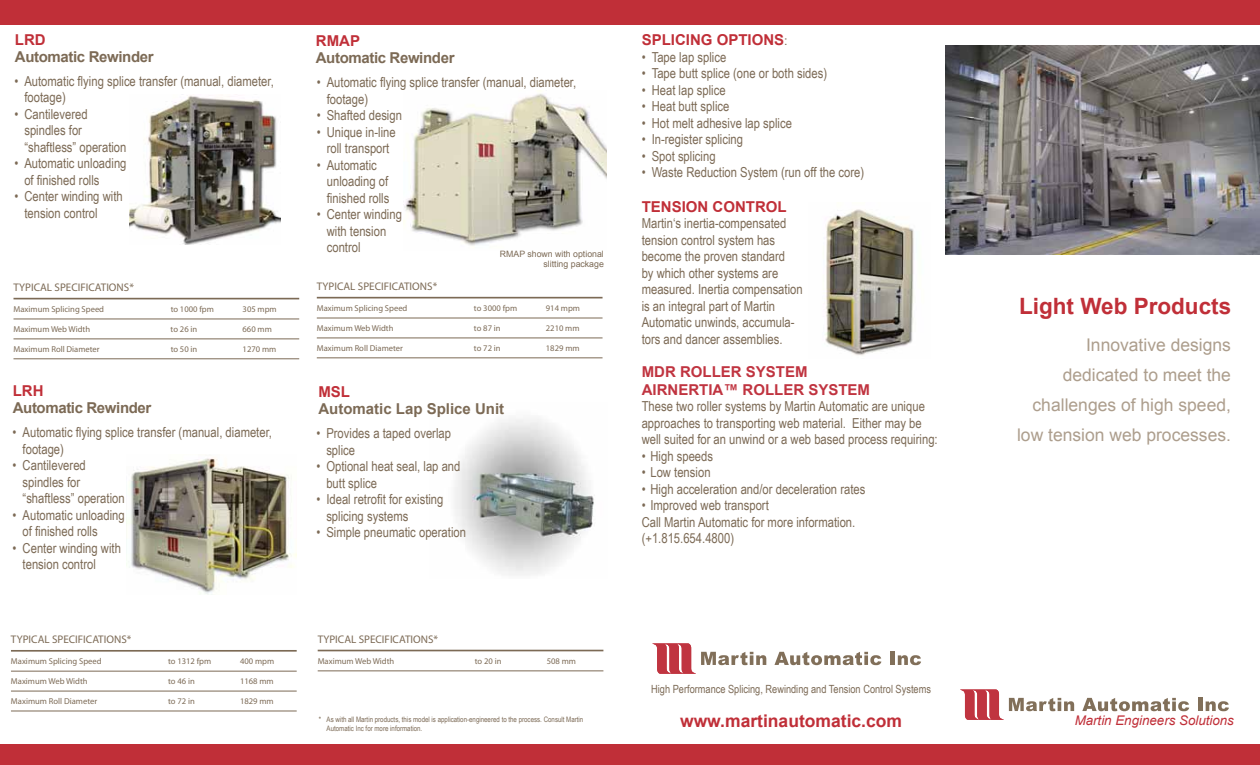
<style>
.page{position:relative;width:1260px;height:765px;background:#fff}
.page>*{position:absolute;margin:0;border:0;box-sizing:border-box;transform-origin:0 0}
.t1{font:700 22.5px "Arial";color:#c02f38}
.t2{font:17.5px/30px "Arial";color:#ad9e8d;text-align:right}
.t3{font:700 17.5px "Arial";color:#c02f38}
.t4{font:700 15px "Arial";letter-spacing:-.025em;color:#7c6a55}
.t5{font:700 15px "Arial";color:#c02f38}
.t6{font:700 15px/18px "Arial";color:#c03440}
.t7{font:700 15px "Arial";color:#7c6a55}
.t8{font:13.75px/16.5px "Arial Narrow";color:#7c6a55}
.t9{font:italic 13.38px "Arial";color:#c02f38}
.t10{font:11.25px "Arial Narrow";color:#7c6a55}
.t11{font:11.12px "Myriad Pro";color:#7c6a55}
.t12{font:8.75px/10.5px "Arial";color:#7c6a55;text-align:right}
.t13{font:8.62px "Myriad Pro";color:#7c6a55}
.t14{font:8.5px "Myriad Pro";color:#7c6a55}
.t15{font:7.5px/9px "Arial Narrow";color:#7c6a55}
.s1{font-weight:400;font-size:12.5px;color:#7c6a55}
</style>
<div class="page">
<img style="left:946px;top:46px;width:314px;height:209px">
<svg style="left:960px;top:689px;width:114px;height:31px"></svg>
<svg style="left:1082px;top:698px;width:107px;height:13px"></svg>
<hr style="left:1198px;top:698px;width:4px;height:13px;background:#816f59">
<svg style="left:1206px;top:701px;width:23px;height:10px"></svg>
<div style="left:0;top:0;width:1260px;height:24px;background:#c02f38"></div>
<div style="left:0;top:744px;width:1260px;height:21px;background:#c02f38"></div>
<svg style="left:652px;top:643px;width:114px;height:31px"></svg>
<svg style="left:774px;top:652px;width:107px;height:13px"></svg>
<hr style="left:891px;top:652px;width:4px;height:13px;background:#816f59">
<svg style="left:898px;top:655px;width:23px;height:10px"></svg>
<img style="left:403px;top:90px;width:203px;height:156px">
<img style="left:130px;top:94px;width:150px;height:150px">
<hr style="left:14px;top:298px;width:285px;height:1px;background:#7c6a55">
<hr style="left:14px;top:319px;width:285px;height:1px;background:#7c6a55">
<hr style="left:14px;top:338px;width:285px;height:1px;background:#7c6a55">
<hr style="left:14px;top:358px;width:285px;height:1px;background:#7c6a55">
<img style="left:127px;top:457px;width:170px;height:137px">
<hr style="left:11px;top:650px;width:286px;height:2px;background:#7c6a55">
<hr style="left:11px;top:671px;width:286px;height:1px;background:#7c6a55">
<hr style="left:11px;top:691px;width:286px;height:1px;background:#7c6a55">
<hr style="left:11px;top:711px;width:286px;height:1px;background:#7c6a55">
<img style="left:454px;top:419px;width:141px;height:156px">
<hr style="left:318px;top:650px;width:285px;height:1px;background:#7c6a55">
<hr style="left:318px;top:670px;width:285px;height:1px;background:#7c6a55">
<hr style="left:317px;top:297px;width:286px;height:1px;background:#7c6a55">
<hr style="left:317px;top:318px;width:286px;height:1px;background:#7c6a55">
<hr style="left:317px;top:338px;width:286px;height:1px;background:#7c6a55">
<hr style="left:317px;top:357px;width:286px;height:1px;background:#7c6a55">
<img style="left:825px;top:209px;width:89px;height:147px">
<p class="t5" style="left:15px;top:29px;width:32px">LRD</p>
<p class="t4" style="left:15px;top:47px;width:140px">Automatic Rewinder</p>
<p class="t8" style="left:24px;top:72px;width:251px;text-indent:-10px">• Automatic flying splice transfer (manual, diameter, footage)</p>
<p class="t8" style="left:24px;top:105px;width:104px;text-indent:-10px">• Cantilevered spindles for “shaftless” operation</p>
<p class="t8" style="left:24px;top:154px;width:104px;text-indent:-10px">• Automatic unloading of finished rolls</p>
<p class="t8" style="left:24px;top:187px;width:100px;text-indent:-10px">• Center winding with tension control</p>
<p class="t11" style="left:14px;top:281px;width:122px">TYPICAL SPECIFICATIONS*</p>
<p class="t14" style="left:14px;top:304px;width:92px">Maximum Splicing Speed</p>
<p class="t14" style="left:171px;top:304px;width:45px">to 1000 fpm</p>
<p class="t14" style="left:243px;top:304px;width:36px">305 mpm</p>
<p class="t14" style="left:13px;top:324px;width:78px">Maximum Web Width</p>
<p class="t14" style="left:171px;top:324px;width:28px">to 26 in</p>
<p class="t14" style="left:243px;top:324px;width:31px">660 mm</p>
<p class="t13" style="left:14px;top:344px;width:88px">Maximum Roll Diameter</p>
<p class="t13" style="left:171px;top:344px;width:28px">to 50 in</p>
<p class="t13" style="left:243px;top:344px;width:35px">1270 mm</p>
<p class="t5" style="left:13px;top:380px;width:32px">LRH</p>
<p class="t4" style="left:13px;top:397px;width:140px">Automatic Rewinder</p>
<p class="t8" style="left:23px;top:424px;width:251px;text-indent:-10px">• Automatic flying splice transfer (manual, diameter, footage)</p>
<p class="t8" style="left:23px;top:457px;width:104px;text-indent:-10px">• Cantilevered spindles for “shaftless” operation</p>
<p class="t8" style="left:23px;top:506px;width:104px;text-indent:-10px">• Automatic unloading of finished rolls</p>
<p class="t8" style="left:23px;top:539px;width:100px;text-indent:-10px">• Center winding with tension control</p>
<p class="t11" style="left:11px;top:633px;width:122px">TYPICAL SPECIFICATIONS*</p>
<p class="t14" style="left:11px;top:656px;width:92px">Maximum Splicing Speed</p>
<p class="t14" style="left:168px;top:656px;width:45px">to 1312 fpm</p>
<p class="t14" style="left:240px;top:656px;width:36px">400 mpm</p>
<p class="t14" style="left:11px;top:676px;width:78px">Maximum Web Width</p>
<p class="t14" style="left:168px;top:676px;width:28px">to 46 in</p>
<p class="t14" style="left:240px;top:676px;width:35px">1168 mm</p>
<p class="t13" style="left:11px;top:696px;width:88px">Maximum Roll Diameter</p>
<p class="t13" style="left:168px;top:696px;width:28px">to 72 in</p>
<p class="t13" style="left:240px;top:696px;width:35px">1829 mm</p>
<p class="t5" style="left:316px;top:30px;width:46px">RMAP</p>
<p class="t4" style="left:316px;top:48px;width:140px">Automatic Rewinder</p>
<p class="t8" style="left:327px;top:74px;width:251px;text-indent:-10px">• Automatic flying splice transfer (manual, diameter, footage)</p>
<p class="t8" style="left:317px;top:107px;width:87px">• Shafted design</p>
<p class="t8" style="left:317px;top:123px;width:80px;text-align:center">• Unique in-line roll transport</p>
<p class="t8" style="left:327px;top:156px;width:64px;text-indent:-10px">• Automatic unloading of finished rolls</p>
<p class="t8" style="left:327px;top:206px;width:77px;text-indent:-10px">• Center winding with tension control</p>
<p class="t12" style="left:500px;top:248px;width:105px">RMAP shown with optional slitting package</p>
<p class="t11" style="left:317px;top:280px;width:122px">TYPICAL SPECIFICATIONS*</p>
<p class="t14" style="left:317px;top:303px;width:92px">Maximum Splicing Speed</p>
<p class="t14" style="left:474px;top:303px;width:45px">to 3000 fpm</p>
<p class="t14" style="left:546px;top:303px;width:36px">914 mpm</p>
<p class="t14" style="left:317px;top:323px;width:78px">Maximum Web Width</p>
<p class="t14" style="left:474px;top:323px;width:28px">to 87 in</p>
<p class="t14" style="left:546px;top:323px;width:35px">2210 mm</p>
<p class="t13" style="left:317px;top:343px;width:88px">Maximum Roll Diameter</p>
<p class="t13" style="left:474px;top:343px;width:28px">to 72 in</p>
<p class="t13" style="left:546px;top:343px;width:35px">1829 mm</p>
<p class="t5" style="left:318px;top:382px;width:33px">MSL</p>
<p class="t7" style="left:318px;top:399px;width:187px">Automatic Lap Splice Unit</p>
<p class="t8" style="left:326px;top:425px;width:126px;text-indent:-10px">• Provides a taped overlap splice</p>
<p class="t8" style="left:326px;top:458px;width:136px;text-indent:-10px">• Optional heat seal, lap and butt splice</p>
<p class="t8" style="left:326px;top:491px;width:119px;text-indent:-10px">• Ideal retrofit for existing splicing systems</p>
<p class="t8" style="left:316px;top:524px;width:151px">• Simple pneumatic operation</p>
<p class="t11" style="left:318px;top:632px;width:122px">TYPICAL SPECIFICATIONS*</p>
<p class="t14" style="left:318px;top:656px;width:78px">Maximum Web Width</p>
<p class="t14" style="left:475px;top:656px;width:28px">to 20 in</p>
<p class="t14" style="left:547px;top:656px;width:31px">508 mm</p>
<p class="t15" style="left:327px;top:714px;width:258px;text-indent:-8px">* As with all Martin products, this model is application-engineered to the process. Consult Martin<br>Automatic Inc for more information.</p>
<p class="t5" style="left:642px;top:30px;width:147px">SPLICING OPTIONS<span class="s1">:</span></p>
<p class="t8" style="left:642px;top:48px;width:86px">• Tape lap splice</p>
<p class="t8" style="left:642px;top:65px;width:187px">• Tape butt splice (one or both sides)</p>
<p class="t8" style="left:642px;top:81px;width:85px">• Heat lap splice</p>
<p class="t8" style="left:642px;top:98px;width:89px">• Heat butt splice</p>
<p class="t8" style="left:642px;top:114px;width:152px">• Hot melt adhesive lap splice</p>
<p class="t8" style="left:642px;top:131px;width:103px">• In-register splicing</p>
<p class="t8" style="left:642px;top:147px;width:75px">• Spot splicing</p>
<p class="t8" style="left:642px;top:164px;width:224px">• Waste Reduction System (run off the core)</p>
<p class="t5" style="left:642px;top:196px;width:147px">TENSION CONTROL</p>
<p class="t8" style="left:642px;top:215px;width:163px">Martin‘s inertia-compensated tension control system has become the proven standard<br>by which other systems are measured. Inertia compensation is an integral part of Martin<br>Automatic unwinds, accumula&shy;tors and dancer assemblies.</p>
<p class="t6" style="left:642px;top:363px;width:230px">MDR ROLLER SYSTEM<br>AIRNERTIA™ ROLLER SYSTEM</p>
<p class="t8" style="left:642px;top:398px;width:298px">These two roller systems by Martin Automatic are unique approaches to transporting web material. Either may be well suited for an unwind or a web based process requiring:</p>
<p class="t8" style="left:642px;top:447px;width:73px">• High speeds</p>
<p class="t8" style="left:642px;top:464px;width:70px">• Low tension</p>
<p class="t8" style="left:642px;top:480px;width:225px">• High acceleration and/or deceleration rates</p>
<p class="t8" style="left:642px;top:497px;width:215px">• Improved web transport<br>Call Martin Automatic for more information. (+1.815.654.4800)</p>
<p class="t10" style="left:651px;top:681px;width:281px">High Performance Splicing, Rewinding and Tension Control Systems</p>
<p class="t3" style="left:680px;top:709px;width:224px">www.martinautomatic.com</p>
<h1 class="t1" style="left:1019px;top:291px;width:214px">Light Web Products</h1>
<p class="t2" style="left:1017px;top:330px;width:215px">Innovative designs dedicated to meet the challenges of high speed, low tension web processes.</p>
<p class="t9" style="left:1075px;top:712px;width:161px">Martin Engineers Solutions</p>
</div>
